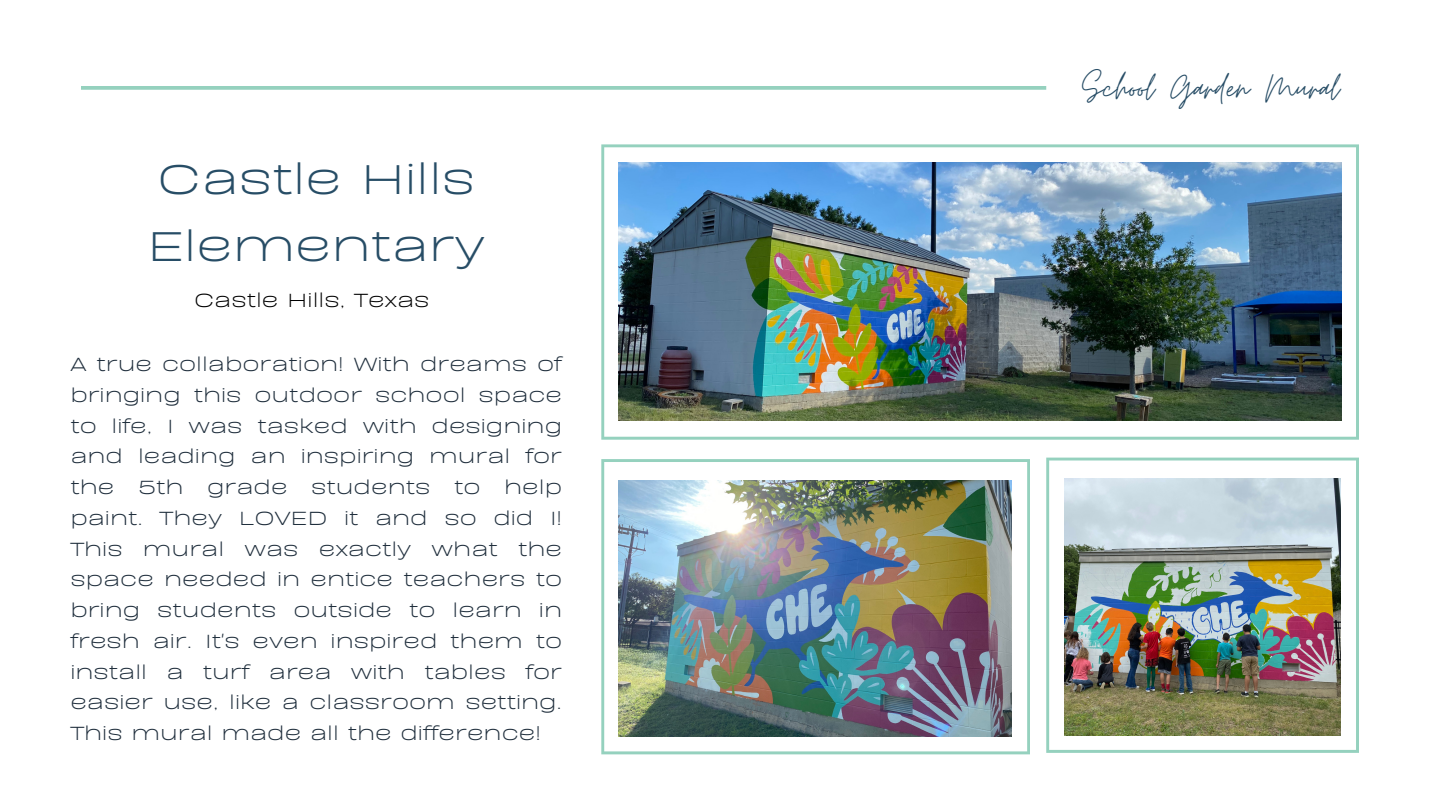
<style>
.page{position:relative;width:1440px;height:810px;background:#fff}
.page>*{position:absolute;margin:0;border:0;box-sizing:border-box;transform-origin:0 0}
.t1{font:48px/66.8px "BD Sans";color:#274d66}
.t2{font:42px "Moon Time";color:#274d66}
.t3{font:22px/30.8px "BD Sans";color:#202f3d;text-align:justify}
.t4{font:22px "BD Sans";color:#000}
</style>
<div class="page">
<svg style="left:601px;top:144px;width:758px;height:296px"></svg>
<img style="left:619px;top:163px;width:723px;height:258px">
<svg style="left:1046px;top:458px;width:313px;height:295px"></svg>
<img style="left:1065px;top:479px;width:276px;height:256px">
<svg style="left:601px;top:459px;width:429px;height:295px"></svg>
<img style="left:619px;top:480px;width:393px;height:257px">
<svg style="left:81px;top:86px;width:965px;height:4px;background:#9bd3c2"></svg>
<p class="t1" style="left:147px;top:140px;width:340px">Castle Hills<br>Elementary</p>
<p class="t4" style="left:194px;top:284px;width:237px">Castle Hills, Texas</p>
<p class="t3" style="left:70px;top:346px;width:493px">A true collaboration! With dreams of bringing this outdoor school space to life, I was tasked with designing and leading an inspiring mural for the 5th grade students to help paint. They LOVED it and so did I!<br>This mural was exactly what the space needed in entice teachers to bring students outside to learn in fresh air. It's even inspired them to install a turf area with tables for easier use, like a classroom setting.<br>This mural made all the difference!</p>
<p class="t2" style="left:1082px;top:62px;width:259px">School Garden Mural</p>
</div>
